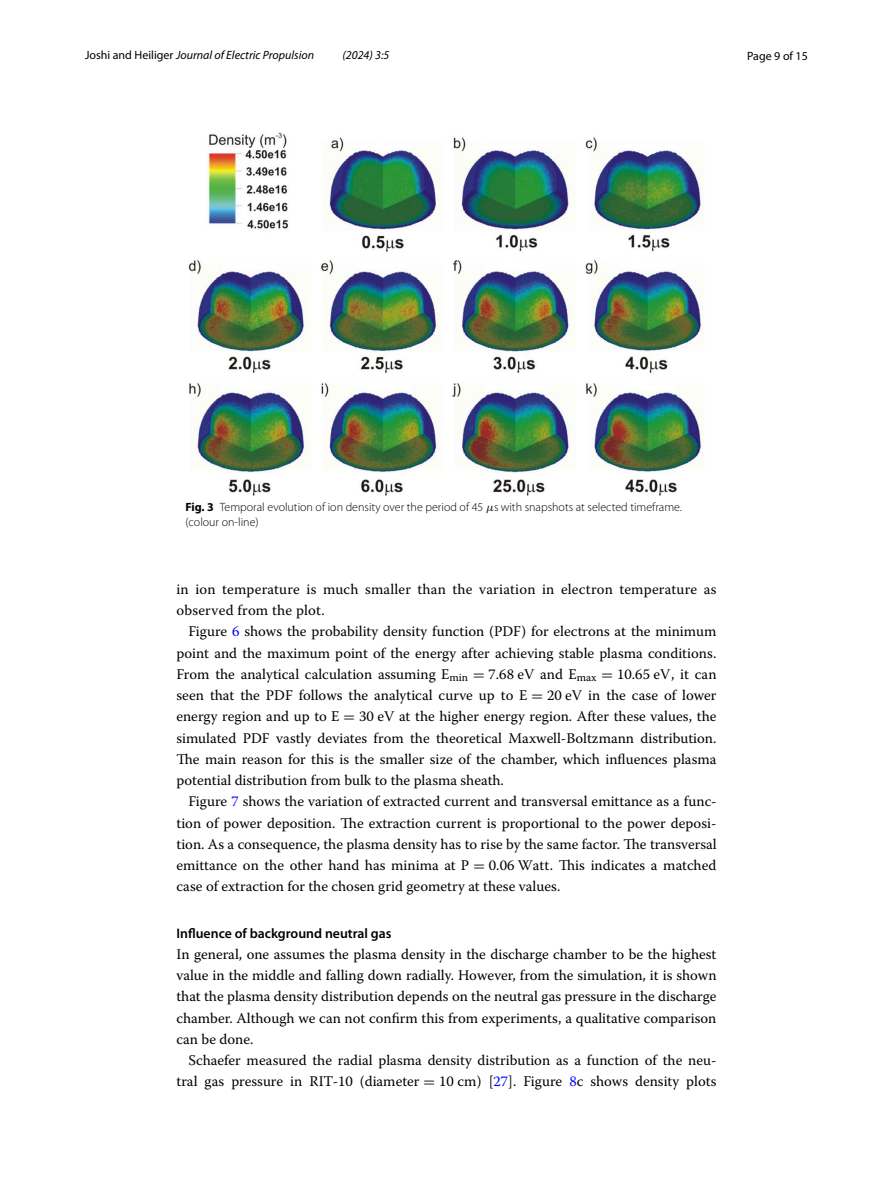
<style>
.page{position:relative;width:893px;height:1187px;background:#fff}
.page>*{position:absolute;margin:0;border:0;box-sizing:border-box;transform-origin:0 0}
.t1{font:14.7px/21.3px "Warnock Pro";color:#000;text-align:justify}
.t2{font:600 13.8px "Myriad Pro";color:#000}
.t3{font:300 12px/15px "Myriad Pro";color:#000}
.t4{font:italic 12px "Myriad Pro";color:#000}
.t5{font:12px "Myriad Pro";color:#000}
.s1{font-style:normal}
.s2{font-weight:700}
.s3{font-family:"Myriad Pro Light 2";font-weight:400}
.s4{font-family:"MTMI38";font-weight:400}
.s5{color:#00f}
.s6{font-family:"Warnock Pro Regular 49"}
.s7{font-family:"MTSYN34"}
.s8{font-family:"Warnock Pro Regular 50"}
.s9{font-family:"MTSYN35"}
.s10{font-family:"Warnock Pro Regular 51"}
.s11{font-family:"MTSYN36"}
.s12{font-family:"Warnock Pro Regular 52"}
.s13{font-family:"MTSYN31"}
.s14{font-family:"Warnock Pro Regular 47"}
.s15{font-family:"MTSYN32"}
.s16{font-family:"Warnock Pro Regular 48"}
.s17{font-family:"MTSYN33"}
</style>
<div class="page">
<img style="left:189px;top:133px;width:514px;height:363px">
<p class="t4" style="left:85px;top:48px;width:231px"><span class="s1">Joshi and Heiliger</span> Journal of Electric Propulsion</p>
<p class="t4" style="left:342px;top:48px;width:48px">(2024) 3:5</p>
<p class="t5" style="left:747px;top:48px;width:62px">Page 9 of 15</p>
<p class="t3" style="left:185px;top:499px;width:498px"><span class="s2">Fig. 3</span> Temporal evolution of ion density over the period of <span class="s3">45</span> <span class="s4">µ</span><span class="s3">s</span> with snapshots at selected timeframe. (colour on-line)</p>
<p class="t1" style="left:176px;top:578px;width:541px">in ion temperature is much smaller than the variation in electron temperature as observed from the plot.</p>
<p class="t1" style="left:176px;top:620px;width:542px;text-indent:12px">Figure <span class="s5">6</span> shows the probability density function (PDF) for electrons at the minimum point and the maximum point of the energy after achieving stable plasma conditions.<br>From the analytical calculation assuming <span class="s6">E</span><sub>min</sub> <span class="s7">=</span> <span class="s6">7.68 eV</span> and <span class="s8">E</span><sub>max</sub> <span class="s9">=</span> <span class="s8">10.65 eV</span>, it can seen that the PDF follows the analytical curve up to <span class="s10">E</span> <span class="s11">=</span> <span class="s10">20 eV</span> in the case of lower energy region and up to <span class="s12">E</span> <span class="s13">=</span> <span class="s12">30 eV</span> at the higher energy region. After these values, the simulated PDF vastly deviates from the theoretical Maxwell-Boltzmann distribution.<br>The main reason for this is the smaller size of the chamber, which influences plasma potential distribution from bulk to the plasma sheath.</p>
<p class="t1" style="left:176px;top:790px;width:542px;text-indent:12px">Figure <span class="s5">7</span> shows the variation of extracted current and transversal emittance as a func&shy;tion of power deposition. The extraction current is proportional to the power deposi&shy;tion. As a consequence, the plasma density has to rise by the same factor. The transversal emittance on the other hand has minima at <span class="s14">P</span> <span class="s15">=</span> <span class="s14">0.06 Watt</span>. This indicates a matched case of extraction for the chosen grid geometry at these values.</p>
<p class="t2" style="left:176px;top:924px;width:217px">Influence of background neutral gas</p>
<p class="t1" style="left:176px;top:943px;width:542px">In general, one assumes the plasma density in the discharge chamber to be the highest value in the middle and falling down radially. However, from the simulation, it is shown that the plasma density distribution depends on the neutral gas pressure in the discharge chamber. Although we can not confirm this from experiments, a qualitative comparison can be done.</p>
<p class="t1" style="left:176px;top:1049px;width:542px;text-align:right">Schaefer measured the radial plasma density distribution as a function of the neu&shy;tral gas pressure in RIT-10 (<span class="s16">diameter</span> <span class="s17">=</span> <span class="s16">10 cm</span>) [<span class="s5">27</span>]. Figure <span class="s5">8</span>c shows density plots</p>
</div>
